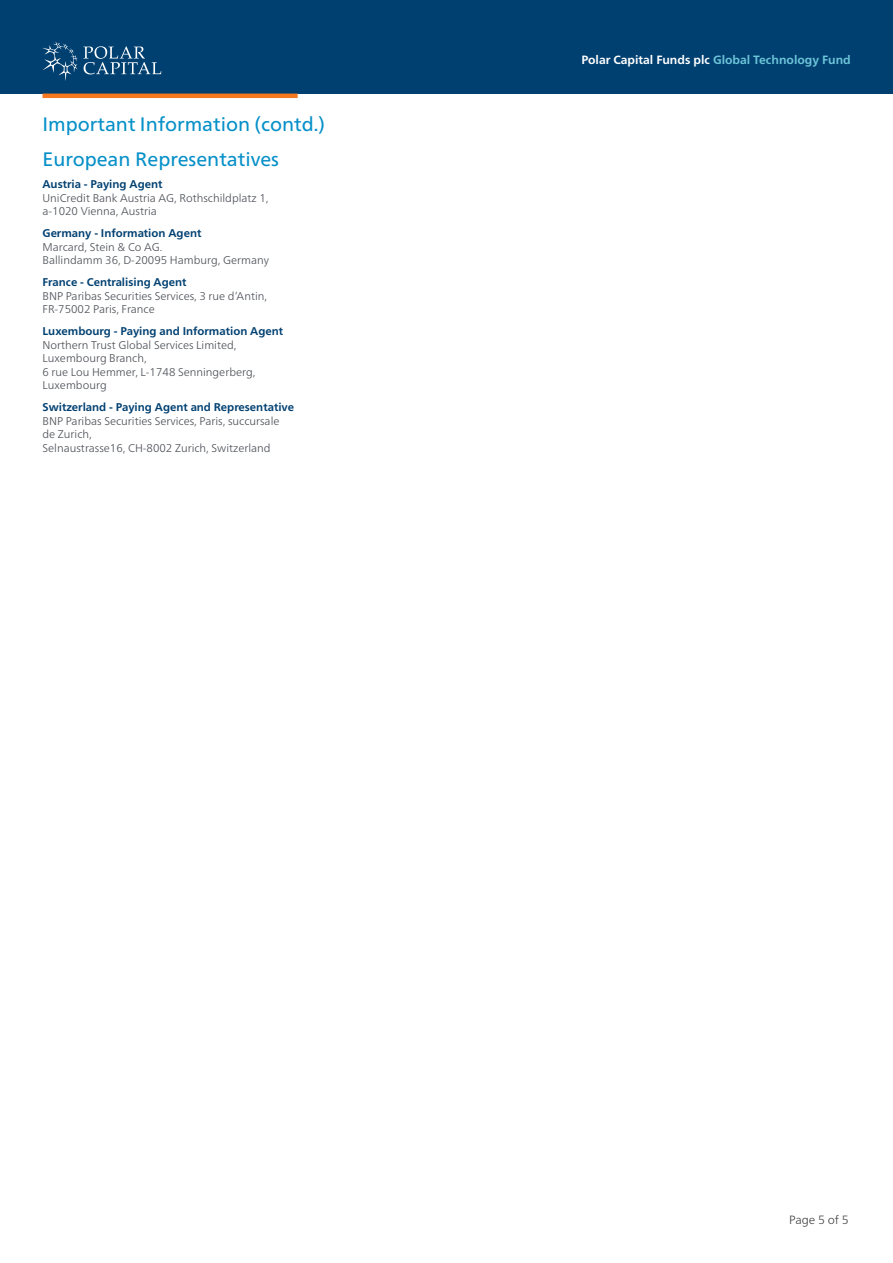
<style>
.page{position:relative;width:893px;height:1263px;background:#fff}
.page>*{position:absolute;margin:0;border:0;box-sizing:border-box;transform-origin:0 0}
.t1{font:19.5px/35.1px "Frutiger Neue LT Pro";color:#0690c8}
.t2{font:700 12px "Frutiger Neue LT Pro";color:#fff}
.t3{font:300 12px "Frutiger Neue LT Pro";color:rgb(0 0 0/.75)}
.t4{font:300 11.25px/13.5px "Frutiger Neue LT Pro";color:#4b4f55}
.t5{font:700 11.25px "Frutiger Neue LT Pro";color:#004071}
.s1{color:#6dc5d8}
</style>
<div class="page">
<div style="left:0;top:0;width:893px;height:94px;background:#004071"></div>
<svg style="left:43px;top:41px;width:118px;height:40px"></svg>
<hr style="left:43px;top:94px;width:255px;height:4px;background:#f47921">
<h1 class="t1" style="left:43px;top:107px;width:284px">Important Information (contd.)<br>European Representatives</h1>
<p class="t5" style="left:43px;top:178px;width:121px">Austria - Paying Agent</p>
<p class="t4" style="left:43px;top:191px;width:227px">UniCredit Bank Austria AG, Rothschildplatz 1, a-1020 Vienna, Austria</p>
<p class="t5" style="left:43px;top:227px;width:160px">Germany - Information Agent</p>
<p class="t4" style="left:43px;top:240px;width:228px">Marcard, Stein &amp; Co AG.<br>Ballindamm 36, D-20095 Hamburg, Germany</p>
<p class="t5" style="left:43px;top:276px;width:146px">France - Centralising Agent</p>
<p class="t4" style="left:43px;top:289px;width:226px">BNP Paribas Securities Services, 3 rue d’Antin,<br>FR-75002 Paris, France</p>
<p class="t5" style="left:43px;top:325px;width:242px">Luxembourg - Paying and Information Agent</p>
<p class="t4" style="left:43px;top:338px;width:214px">Northern Trust Global Services Limited,<br>Luxembourg Branch,<br>6 rue Lou Hemmer, L-1748 Senningerberg,<br>Luxembourg</p>
<p class="t5" style="left:43px;top:401px;width:253px">Switzerland - Paying Agent and Representative</p>
<p class="t4" style="left:43px;top:414px;width:238px">BNP Paribas Securities Services, Paris, succursale de Zurich,<br>Selnaustrasse16, CH-8002 Zurich, Switzerland</p>
<p class="t2" style="left:581px;top:53px;width:271px">Polar Capital Funds plc <span class="s1">Global Technology Fund</span></p>
<p class="t3" style="left:789px;top:1211px;width:61px">Page 5 of 5</p>
</div>
